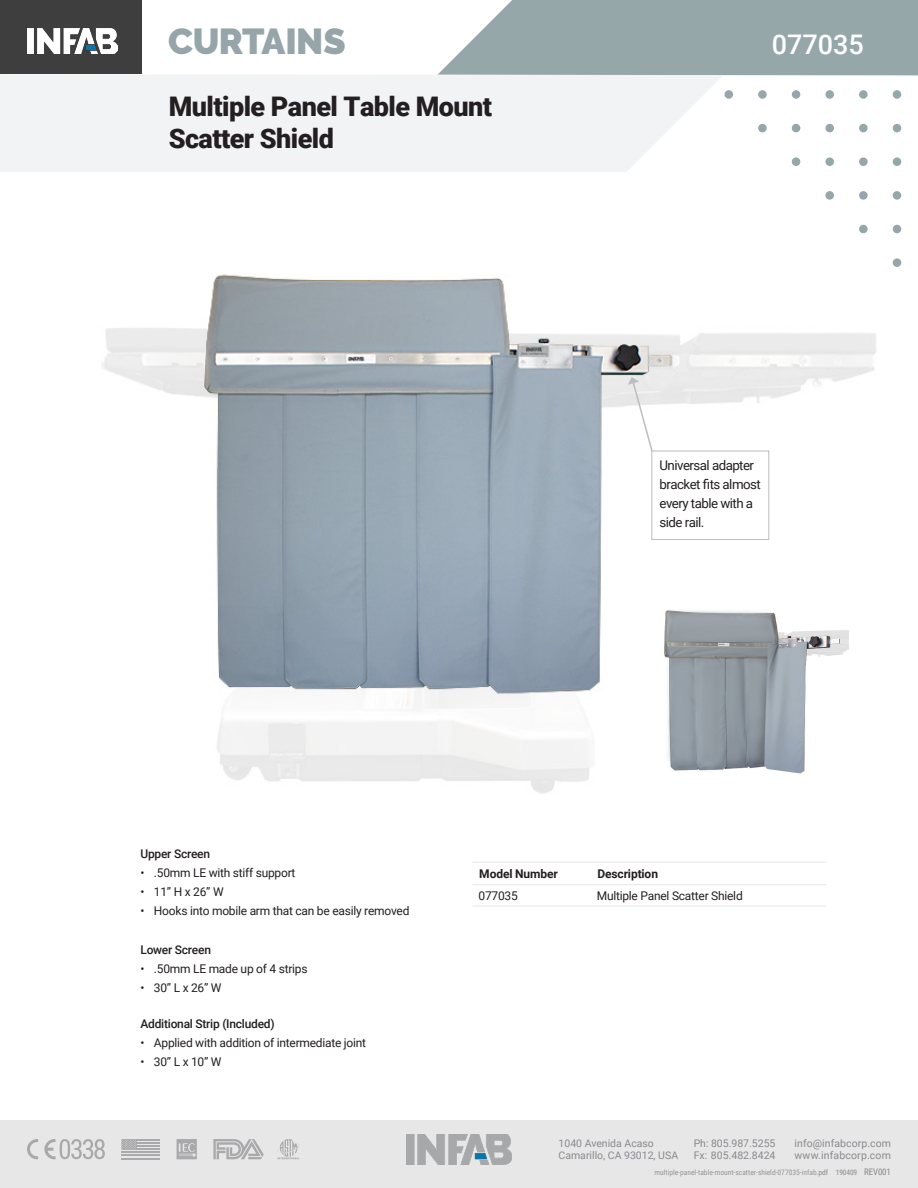
<style>
.page{position:relative;width:918px;height:1188px;background:#fff}
.page>*{position:absolute;margin:0;border:0;box-sizing:border-box;transform-origin:0 0}
.t1{font:900 36px "Raleway";letter-spacing:-.02em;color:#96a5a9}
.t2{font:900 27px/31.8px "Roboto";letter-spacing:-.02em;color:#231f20}
.t3{font:500 27px "Roboto";color:#fff}
.t4{font:13.35px/19px "Roboto";letter-spacing:-.04em;color:#231f20}
.t5{font:12px "Roboto";letter-spacing:-.02em;color:#231f20}
.t6{font:500 12px "Roboto";letter-spacing:-.02em;color:#231f20}
.t7{font:700 12px "Roboto";letter-spacing:-.01em;color:#231f20}
.t8{font:10.5px/12.6px "Roboto";color:#898a8e}
.t9{font:7.5px "Roboto Condensed";color:#939598}
.s1{color:#898a8e}
.s2{font-size:9px;color:#898a8e}
</style>
<div class="page">
<div style="left:0;top:0;width:142px;height:74px;background:#3e3e3f"></div>
<img style="left:27px;top:28px;width:90px;height:26px">
<div style="left:0;top:1120px;width:918px;height:68px;background:#e7e7e7"></div>
<hr style="left:137px;top:1139px;width:23px;height:2px;background:#a9a8aa">
<hr style="left:137px;top:1142px;width:23px;height:2px;background:#a9a8aa">
<hr style="left:137px;top:1145px;width:23px;height:2px;background:#a9a8aa">
<hr style="left:137px;top:1148px;width:23px;height:2px;background:#a9a8aa">
<hr style="left:121px;top:1152px;width:39px;height:1px;background:#a9a8aa">
<hr style="left:121px;top:1155px;width:39px;height:1px;background:#a9a8aa">
<hr style="left:121px;top:1158px;width:39px;height:1px;background:#a9a8aa">
<svg style="left:121px;top:1139px;width:16px;height:11px"></svg>
<svg style="left:277px;top:1139px;width:22px;height:20px"></svg>
<svg style="left:213px;top:1139px;width:51px;height:20px"></svg>
<svg style="left:27px;top:1139px;width:11px;height:20px"></svg>
<svg style="left:44px;top:1139px;width:61px;height:20px"></svg>
<svg style="left:177px;top:1139px;width:20px;height:20px"></svg>
<img style="left:406px;top:1134px;width:106px;height:30px">
<svg style="left:438px;top:0;width:480px;height:75px;background:#9eaeb1"></svg>
<svg style="left:0;top:74px;width:723px;height:98px;fill:#f2f3f4"></svg>
<div style="left:657px;top:23px;width:9px;height:8px;background:#95a7aa;border-radius:50%"></div>
<div style="left:691px;top:23px;width:8px;height:8px;background:#95a7aa;border-radius:50%"></div>
<div style="left:725px;top:23px;width:8px;height:8px;background:#95a7aa;border-radius:50%"></div>
<div style="left:758px;top:23px;width:9px;height:8px;background:#95a7aa;border-radius:50%"></div>
<div style="left:792px;top:23px;width:8px;height:8px;background:#95a7aa;border-radius:50%"></div>
<div style="left:825px;top:23px;width:9px;height:8px;background:#95a7aa;border-radius:50%"></div>
<div style="left:859px;top:23px;width:9px;height:8px;background:#95a7aa;border-radius:50%"></div>
<div style="left:893px;top:23px;width:8px;height:8px;background:#95a7aa;border-radius:50%"></div>
<div style="left:691px;top:57px;width:8px;height:8px;background:#95a7aa;border-radius:50%"></div>
<div style="left:725px;top:57px;width:8px;height:8px;background:#95a7aa;border-radius:50%"></div>
<div style="left:758px;top:57px;width:9px;height:8px;background:#95a7aa;border-radius:50%"></div>
<div style="left:792px;top:57px;width:8px;height:8px;background:#95a7aa;border-radius:50%"></div>
<div style="left:825px;top:57px;width:9px;height:8px;background:#95a7aa;border-radius:50%"></div>
<div style="left:859px;top:57px;width:9px;height:8px;background:#95a7aa;border-radius:50%"></div>
<div style="left:893px;top:57px;width:8px;height:8px;background:#95a7aa;border-radius:50%"></div>
<div style="left:725px;top:90px;width:8px;height:9px;background:#95a7aa;border-radius:50%"></div>
<div style="left:758px;top:90px;width:9px;height:9px;background:#95a7aa;border-radius:50%"></div>
<div style="left:792px;top:90px;width:8px;height:9px;background:#95a7aa;border-radius:50%"></div>
<div style="left:825px;top:90px;width:9px;height:9px;background:#95a7aa;border-radius:50%"></div>
<div style="left:859px;top:90px;width:9px;height:9px;background:#95a7aa;border-radius:50%"></div>
<div style="left:893px;top:90px;width:8px;height:9px;background:#95a7aa;border-radius:50%"></div>
<div style="left:758px;top:124px;width:9px;height:8px;background:#95a7aa;border-radius:50%"></div>
<div style="left:792px;top:124px;width:8px;height:8px;background:#95a7aa;border-radius:50%"></div>
<div style="left:825px;top:124px;width:9px;height:8px;background:#95a7aa;border-radius:50%"></div>
<div style="left:859px;top:124px;width:9px;height:8px;background:#95a7aa;border-radius:50%"></div>
<div style="left:893px;top:124px;width:8px;height:8px;background:#95a7aa;border-radius:50%"></div>
<div style="left:792px;top:157px;width:8px;height:9px;background:#95a7aa;border-radius:50%"></div>
<div style="left:825px;top:157px;width:9px;height:9px;background:#95a7aa;border-radius:50%"></div>
<div style="left:859px;top:157px;width:9px;height:9px;background:#95a7aa;border-radius:50%"></div>
<div style="left:893px;top:157px;width:8px;height:9px;background:#95a7aa;border-radius:50%"></div>
<div style="left:825px;top:191px;width:9px;height:9px;background:#95a7aa;border-radius:50%"></div>
<div style="left:859px;top:191px;width:9px;height:9px;background:#95a7aa;border-radius:50%"></div>
<div style="left:893px;top:191px;width:8px;height:9px;background:#95a7aa;border-radius:50%"></div>
<div style="left:859px;top:225px;width:9px;height:8px;background:#95a7aa;border-radius:50%"></div>
<div style="left:893px;top:225px;width:8px;height:8px;background:#95a7aa;border-radius:50%"></div>
<div style="left:893px;top:258px;width:8px;height:9px;background:#95a7aa;border-radius:50%"></div>
<img style="left:102px;top:274px;width:774px;height:520px">
<svg style="left:628px;top:377px;width:26px;height:76px"></svg>
<div style="left:651px;top:451px;width:118px;height:89px;background:#fff;border:1px solid #bcbdc0"></div>
<hr style="left:472px;top:862px;width:119px;height:1px;background:#e6e7e9">
<hr style="left:591px;top:862px;width:235px;height:1px;background:#e6e7e9">
<hr style="left:472px;top:884px;width:119px;height:1px;background:#e6e7e9">
<hr style="left:591px;top:884px;width:235px;height:1px;background:#e6e7e9">
<hr style="left:472px;top:906px;width:119px;height:1px;background:#e6e7e9">
<hr style="left:591px;top:906px;width:235px;height:1px;background:#e6e7e9">
<img style="left:649px;top:595px;width:199px;height:199px">
<h1 class="t1" style="left:168px;top:20px;width:179px">CURTAINS</h1>
<h2 class="t2" style="left:169px;top:89px;width:325px">Multiple Panel Table Mount<br>Scatter Shield</h2>
<h2 class="t3" style="left:772px;top:25px;width:94px">077035</h2>
<p class="t4" style="left:660px;top:455px;width:103px">Universal adapter bracket fits almost every table with a side rail.</p>
<p class="t6" style="left:140px;top:845px;width:71px">Upper Screen</p>
<p class="t5" style="left:140px;top:864px;width:156px">• .50mm LE with stiff support</p>
<p class="t5" style="left:140px;top:883px;width:85px">• 11” H x 26” W</p>
<p class="t5" style="left:140px;top:903px;width:271px">• Hooks into mobile arm that can be easily removed</p>
<p class="t6" style="left:140px;top:941px;width:72px">Lower Screen</p>
<p class="t5" style="left:140px;top:960px;width:169px">• .50mm LE made up of 4 strips</p>
<p class="t5" style="left:140px;top:979px;width:83px">• 30” L x 26” W</p>
<p class="t6" style="left:140px;top:1015px;width:136px">Additional Strip (Included)</p>
<p class="t5" style="left:140px;top:1034px;width:227px">• Applied with addition of intermediate joint</p>
<p class="t5" style="left:140px;top:1054px;width:83px">• 30” L x 10” W</p>
<p class="t7" style="left:479px;top:865px;width:80px">Model Number</p>
<p class="t7" style="left:597px;top:865px;width:62px">Description</p>
<p class="t5" style="left:479px;top:887px;width:41px">077035</p>
<p class="t5" style="left:597px;top:887px;width:147px">Multiple Panel Scatter Shield</p>
<p class="t8" style="left:559px;top:1136px;width:121px">1040 Avenida Acaso<br>Camarillo, CA 93012, USA</p>
<p class="t8" style="left:795px;top:1136px;width:98px">info@infabcorp.com www.infabcorp.com</p>
<p class="t8" style="left:694px;top:1136px;width:83px">Ph: 805.987.5255<br>Fx: 805.482.8424</p>
<p class="t9" style="left:654px;top:1167px;width:238px">multiple-panel-table-mount-scatter-shield-077035-infab<span class="s1">.pdf 190409</span> <span class="s2">REV001</span></p>
</div>
